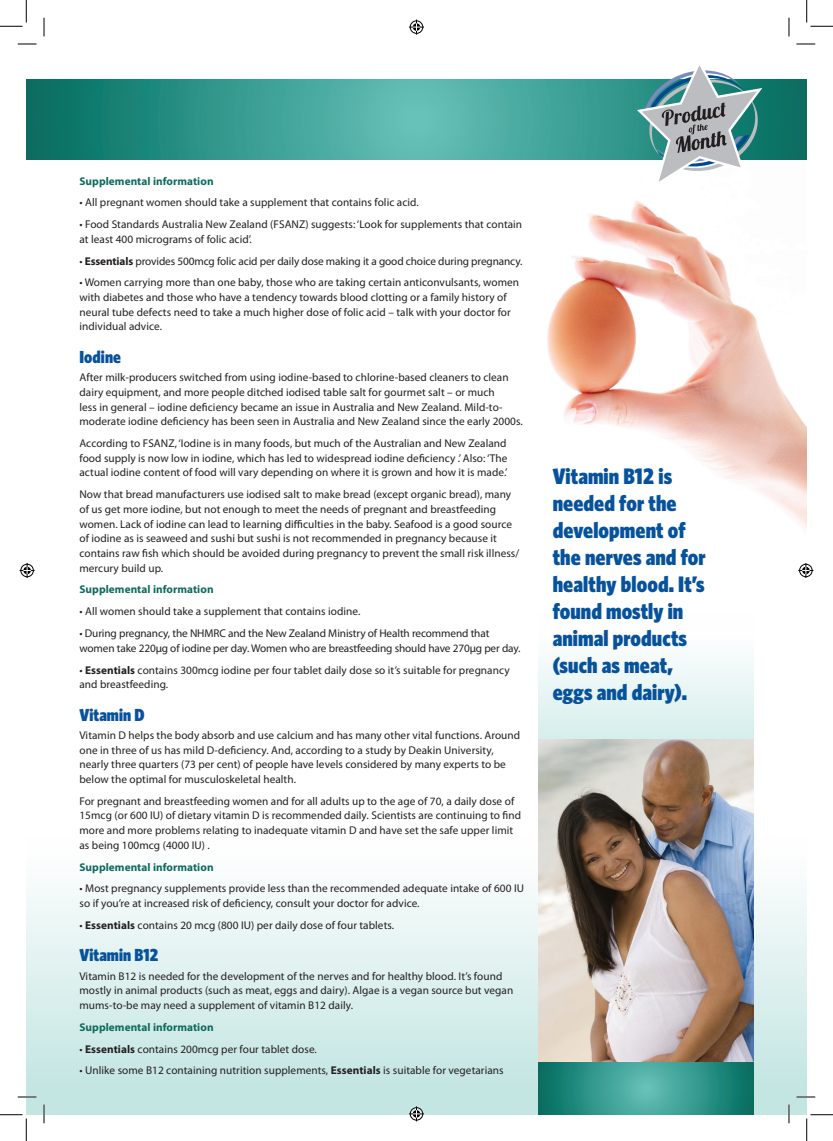
<style>
.page{position:relative;width:833px;height:1141px;background:#fff}
.page>*{position:absolute;margin:0;border:0;box-sizing:border-box;transform-origin:0 0}
.t1{font:900 22.5px/27px "Whitney Condensed";letter-spacing:.005em;color:#07529c}
.t2{font:900 17.5px "Whitney Condensed";letter-spacing:.005em;color:#07529c}
.t3{font:11.25px/14.8px "Myriad Pro";letter-spacing:.005em;color:#231f20}
.t4{font:700 11.25px "Myriad Pro";letter-spacing:.005em;color:#0d6b5e}
.s1{font-weight:700}
</style>
<div class="page">
<img style="left:547px;top:201px;width:259px;height:326px">
<svg style="left:26px;top:79px;width:780px;height:81px;background:#389a90"></svg>
<svg style="left:636px;top:65px;width:125px;height:117px"></svg>
<div style="left:26px;top:836px;width:780px;height:278px;background:linear-gradient(to bottom,#fff,#bfe4e0)"></div>
<svg style="left:538px;top:660px;width:215px;height:79px;fill:#e5f4f3"></svg>
<svg style="left:538px;top:1061px;width:215px;height:53px;background:#33958a"></svg>
<img style="left:538px;top:739px;width:215px;height:322px">
<svg style="left:18px;top:43px;width:18px;height:2px"></svg>
<svg style="left:796px;top:43px;width:18px;height:2px"></svg>
<svg style="left:18px;top:1096px;width:18px;height:1px"></svg>
<svg style="left:796px;top:1096px;width:18px;height:1px"></svg>
<svg style="left:43px;top:18px;width:2px;height:18px"></svg>
<svg style="left:43px;top:1104px;width:2px;height:19px"></svg>
<svg style="left:788px;top:18px;width:1px;height:18px"></svg>
<svg style="left:787px;top:1104px;width:2px;height:19px"></svg>
<svg style="left:0;top:0;width:27px;height:27px"></svg>
<svg style="left:0;top:1114px;width:27px;height:26px"></svg>
<svg style="left:806px;top:0;width:26px;height:27px"></svg>
<svg style="left:806px;top:1114px;width:26px;height:26px"></svg>
<svg style="left:409px;top:20px;width:15px;height:15px"></svg>
<svg style="left:409px;top:1106px;width:15px;height:15px"></svg>
<svg style="left:20px;top:563px;width:15px;height:15px"></svg>
<svg style="left:798px;top:563px;width:14px;height:15px"></svg>
<p class="t4" style="left:79px;top:173px;width:135px">Supplemental information</p>
<p class="t3" style="left:79px;top:195px;width:340px">• All pregnant women should take a supplement that contains folic acid.</p>
<p class="t3" style="left:79px;top:217px;width:444px">• Food Standards Australia New Zealand (FSANZ) suggests: ‘Look for supplements that contain at least 400 micrograms of folic acid’.</p>
<p class="t3" style="left:79px;top:253px;width:444px">• <span class="s1">Essentials</span> provides 500mcg folic acid per daily dose making it a good choice during pregnancy.</p>
<p class="t3" style="left:79px;top:275px;width:441px">• Women carrying more than one baby, those who are taking certain anticonvulsants, women with diabetes and those who have a tendency towards blood clotting or a family history of neural tube defects need to take a much higher dose of folic acid – talk with your doctor for individual advice.</p>
<h2 class="t2" style="left:79px;top:346px;width:43px">Iodine</h2>
<p class="t3" style="left:79px;top:370px;width:444px">After milk-producers switched from using iodine-based to chlorine-based cleaners to clean dairy equipment, and more people ditched iodised table salt for gourmet salt – or much<br>less in general – iodine deficiency became an issue in Australia and New Zealand. Mild-to&shy;moderate iodine deficiency has been seen in Australia and New Zealand since the early 2000s.</p>
<p class="t3" style="left:79px;top:435px;width:429px;text-align:justify">According to FSANZ, ‘Iodine is in many foods, but much of the Australian and New Zealand food supply is now low in iodine, which has led to widespread iodine deficiency .’ Also: ‘The actual iodine content of food will vary depending on where it is grown and how it is made.’</p>
<p class="t3" style="left:79px;top:487px;width:441px">Now that bread manufacturers use iodised salt to make bread (except organic bread), many of us get more iodine, but not enough to meet the needs of pregnant and breastfeeding women. Lack of iodine can lead to learning difficulties in the baby. Seafood is a good source of iodine as is seaweed and sushi but sushi is not recommended in pregnancy because it contains raw fish which should be avoided during pregnancy to prevent the small risk illness/ mercury build up.</p>
<p class="t4" style="left:79px;top:582px;width:135px">Supplemental information</p>
<p class="t3" style="left:79px;top:604px;width:282px">• All women should take a supplement that contains iodine.</p>
<p class="t3" style="left:79px;top:625px;width:442px">• During pregnancy, the NHMRC and the New Zealand Ministry of Health recommend that women take 220μg of iodine per day. Women who are breastfeeding should have 270μg per day.</p>
<p class="t3" style="left:79px;top:662px;width:431px">• <span class="s1">Essentials</span> contains 300mcg iodine per four tablet daily dose so it’s suitable for pregnancy and breastfeeding.</p>
<h2 class="t2" style="left:79px;top:704px;width:67px">Vitamin D</h2>
<p class="t3" style="left:79px;top:727px;width:442px">Vitamin D helps the body absorb and use calcium and has many other vital functions. Around one in three of us has mild D-deficiency. And, according to a study by Deakin University, nearly three quarters (73 per cent) of people have levels considered by many experts to be below the optimal for musculoskeletal health.</p>
<p class="t3" style="left:79px;top:793px;width:443px">For pregnant and breastfeeding women and for all adults up to the age of 70, a daily dose of 15mcg (or 600 IU) of dietary vitamin D is recommended daily. Scientists are continuing to find more and more problems relating to inadequate vitamin D and have set the safe upper limit as being 100mcg (4000 IU) .</p>
<p class="t4" style="left:79px;top:859px;width:135px">Supplemental information</p>
<p class="t3" style="left:79px;top:881px;width:446px">• Most pregnancy supplements provide less than the recommended adequate intake of 600 IU so if you’re at increased risk of deficiency, consult your doctor for advice.</p>
<p class="t3" style="left:79px;top:917px;width:316px">• <span class="s1">Essentials</span> contains 20 mcg (800 IU) per daily dose of four tablets.</p>
<h2 class="t2" style="left:79px;top:944px;width:80px">Vitamin B12</h2>
<p class="t3" style="left:79px;top:968px;width:435px">Vitamin B12 is needed for the development of the nerves and for healthy blood. It’s found mostly in animal products (such as meat, eggs and dairy). Algae is a vegan source but vegan mums-to-be may need a supplement of vitamin B12 daily.</p>
<p class="t4" style="left:79px;top:1019px;width:135px">Supplemental information</p>
<p class="t3" style="left:79px;top:1041px;width:239px">• <span class="s1">Essentials</span> contains 200mcg per four tablet dose.</p>
<p class="t3" style="left:79px;top:1062px;width:425px">• Unlike some B12 containing nutrition supplements, <span class="s1">Essentials</span> is suitable for vegetarians</p>
<h1 class="t1" style="left:552px;top:462px;width:154px">Vitamin B12 is needed for the development of the nerves and for healthy blood. It’s found mostly in animal products (such as meat, eggs and dairy).</h1>
</div>
